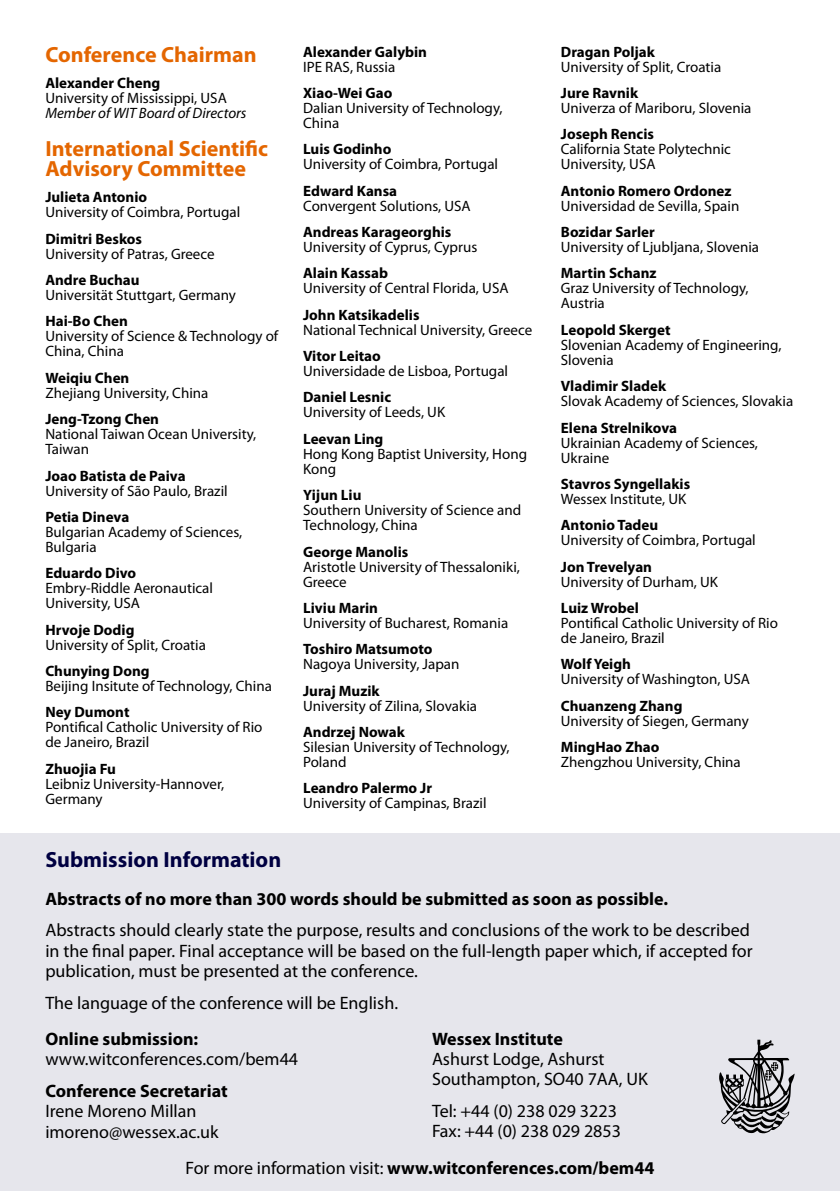
<style>
.page{position:relative;width:840px;height:1191px;background:#fff}
.page>*{position:absolute;margin:0;border:0;box-sizing:border-box;transform-origin:0 0}
.t1{font:700 22px/20.4px "Myriad Pro";color:#e46600}
.t2{font:700 22px "Myriad Pro";color:#000041}
.t3{font:18px/20.4px "Myriad Pro";color:#000}
.t4{font:700 18px "Myriad Pro";color:#000}
.t5{font:15px/15px "Myriad Pro";color:#000}
.t6{font:700 15px "Myriad Pro";color:#000}
.t7{font:italic 15px "Myriad Pro";color:#000}
.s1{font-weight:400}
</style>
<div class="page">
<div style="left:0;top:833px;width:839px;height:358px;background:#e6e6ec"></div>
<svg style="left:719px;top:1039px;width:75px;height:94px"></svg>
<h1 class="t1" style="left:45px;top:44px;width:212px">Conference Chairman</h1>
<p class="t6" style="left:45px;top:73px;width:116px">Alexander Cheng</p>
<p class="t5" style="left:45px;top:90px;width:183px">University of Mississippi, USA</p>
<p class="t7" style="left:45px;top:104px;width:202px">Member of WIT Board of Directors</p>
<h1 class="t1" style="left:45px;top:137px;width:224px">International Scientific<br>Advisory Committee</h1>
<p class="t6" style="left:45px;top:188px;width:103px">Julieta Antonio</p>
<p class="t5" style="left:45px;top:205px;width:196px">University of Coimbra, Portugal</p>
<p class="t6" style="left:45px;top:229px;width:98px">Dimitri Beskos</p>
<p class="t5" style="left:45px;top:246px;width:171px">University of Patras, Greece</p>
<p class="t6" style="left:45px;top:270px;width:96px">Andre Buchau</p>
<p class="t5" style="left:45px;top:287px;width:192px">Universität Stuttgart, Germany</p>
<p class="t6" style="left:45px;top:312px;width:84px">Hai-Bo Chen</p>
<p class="t5" style="left:45px;top:329px;width:234px">University of Science &amp; Technology of<br>China, China</p>
<p class="t6" style="left:45px;top:368px;width:85px">Weiqiu Chen</p>
<p class="t5" style="left:45px;top:385px;width:164px">Zhejiang University, China</p>
<p class="t6" style="left:45px;top:409px;width:115px">Jeng-Tzong Chen</p>
<p class="t5" style="left:45px;top:426px;width:212px">National Taiwan Ocean University,<br>Taiwan</p>
<p class="t6" style="left:45px;top:466px;width:142px">Joao Batista de Paiva</p>
<p class="t5" style="left:45px;top:483px;width:184px">University of São Paulo, Brazil</p>
<p class="t6" style="left:45px;top:507px;width:85px">Petia Dineva</p>
<p class="t5" style="left:45px;top:524px;width:198px">Bulgarian Academy of Sciences,<br>Bulgaria</p>
<p class="t6" style="left:45px;top:563px;width:92px">Eduardo Divo</p>
<p class="t5" style="left:45px;top:580px;width:169px">Embry-Riddle Aeronautical<br>University, USA</p>
<p class="t6" style="left:45px;top:620px;width:91px">Hrvoje Dodig</p>
<p class="t5" style="left:45px;top:637px;width:162px">University of Split, Croatia</p>
<p class="t6" style="left:45px;top:661px;width:106px">Chunying Dong</p>
<p class="t5" style="left:45px;top:678px;width:228px">Beijing Insitute of Technology, China</p>
<p class="t6" style="left:45px;top:702px;width:86px">Ney Dumont</p>
<p class="t5" style="left:45px;top:719px;width:218px">Pontifical Catholic University of Rio de Janeiro, Brazil</p>
<p class="t6" style="left:45px;top:759px;width:72px">Zhuojia Fu</p>
<p class="t5" style="left:45px;top:776px;width:180px">Leibniz University-Hannover,<br>Germany</p>
<p class="t6" style="left:303px;top:42px;width:125px">Alexander Galybin</p>
<p class="t5" style="left:303px;top:59px;width:94px">IPE RAS, Russia</p>
<p class="t6" style="left:303px;top:83px;width:91px">Xiao-Wei Gao</p>
<p class="t5" style="left:303px;top:100px;width:201px">Dalian University of Technology,<br>China</p>
<p class="t6" style="left:303px;top:139px;width:90px">Luis Godinho</p>
<p class="t5" style="left:303px;top:157px;width:196px">University of Coimbra, Portugal</p>
<p class="t6" style="left:303px;top:181px;width:95px">Edward Kansa</p>
<p class="t5" style="left:303px;top:198px;width:169px">Convergent Solutions, USA</p>
<p class="t6" style="left:303px;top:222px;width:150px">Andreas Karageorghis</p>
<p class="t5" style="left:303px;top:239px;width:175px">University of Cyprus, Cyprus</p>
<p class="t6" style="left:303px;top:263px;width:86px">Alain Kassab</p>
<p class="t5" style="left:303px;top:281px;width:207px">University of Central Florida, USA</p>
<p class="t6" style="left:303px;top:305px;width:118px">John Katsikadelis</p>
<p class="t5" style="left:303px;top:322px;width:230px">National Technical University, Greece</p>
<p class="t6" style="left:303px;top:346px;width:79px">Vitor Leitao</p>
<p class="t5" style="left:303px;top:363px;width:206px">Universidade de Lisboa, Portugal</p>
<p class="t6" style="left:303px;top:388px;width:89px">Daniel Lesnic</p>
<p class="t5" style="left:303px;top:405px;width:143px">University of Leeds, UK</p>
<p class="t6" style="left:303px;top:429px;width:82px">Leevan Ling</p>
<p class="t5" style="left:303px;top:446px;width:225px">Hong Kong Baptist University, Hong<br>Kong</p>
<p class="t6" style="left:303px;top:485px;width:60px">Yijun Liu</p>
<p class="t5" style="left:303px;top:502px;width:219px">Southern University of Science and<br>Technology, China</p>
<p class="t6" style="left:303px;top:542px;width:107px">George Manolis</p>
<p class="t5" style="left:303px;top:559px;width:218px">Aristotle University of Thessaloniki,<br>Greece</p>
<p class="t6" style="left:303px;top:598px;width:76px">Liviu Marin</p>
<p class="t5" style="left:303px;top:615px;width:206px">University of Bucharest, Romania</p>
<p class="t6" style="left:303px;top:639px;width:131px">Toshiro Matsumoto</p>
<p class="t5" style="left:303px;top:656px;width:158px">Nagoya University, Japan</p>
<p class="t6" style="left:303px;top:681px;width:78px">Juraj Muzik</p>
<p class="t5" style="left:303px;top:698px;width:175px">University of Zilina, Slovakia</p>
<p class="t6" style="left:303px;top:722px;width:103px">Andrzej Nowak</p>
<p class="t5" style="left:303px;top:739px;width:208px">Silesian University of Technology,<br>Poland</p>
<p class="t6" style="left:303px;top:778px;width:130px">Leandro Palermo Jr</p>
<p class="t5" style="left:303px;top:795px;width:185px">University of Campinas, Brazil</p>
<p class="t6" style="left:560px;top:42px;width:96px">Dragan Poljak</p>
<p class="t5" style="left:560px;top:59px;width:162px">University of Split, Croatia</p>
<p class="t6" style="left:560px;top:83px;width:79px">Jure Ravnik</p>
<p class="t5" style="left:560px;top:100px;width:192px">Univerza of Mariboru, Slovenia</p>
<p class="t6" style="left:560px;top:124px;width:95px">Joseph Rencis</p>
<p class="t5" style="left:560px;top:142px;width:171px">California State Polytechnic<br>University, USA</p>
<p class="t6" style="left:560px;top:181px;width:172px">Antonio Romero Ordonez</p>
<p class="t5" style="left:560px;top:198px;width:180px">Universidad de Sevilla, Spain</p>
<p class="t6" style="left:560px;top:222px;width:95px">Bozidar Sarler</p>
<p class="t5" style="left:560px;top:239px;width:200px">University of Ljubljana, Slovenia</p>
<p class="t6" style="left:560px;top:264px;width:97px">Martin Schanz</p>
<p class="t5" style="left:560px;top:281px;width:189px">Graz University of Technology,<br>Austria</p>
<p class="t6" style="left:560px;top:320px;width:111px">Leopold Skerget</p>
<p class="t5" style="left:560px;top:337px;width:222px">Slovenian Academy of Engineering,<br>Slovenia</p>
<p class="t6" style="left:560px;top:376px;width:107px">Vladimir Sladek</p>
<p class="t5" style="left:560px;top:393px;width:234px">Slovak Academy of Sciences, Slovakia</p>
<p class="t6" style="left:560px;top:418px;width:118px">Elena Strelnikova</p>
<p class="t5" style="left:560px;top:435px;width:198px">Ukrainian Academy of Sciences,<br>Ukraine</p>
<p class="t6" style="left:560px;top:474px;width:131px">Stavros Syngellakis</p>
<p class="t5" style="left:560px;top:491px;width:127px">Wessex Institute, UK</p>
<p class="t6" style="left:560px;top:515px;width:99px">Antonio Tadeu</p>
<p class="t5" style="left:560px;top:532px;width:196px">University of Coimbra, Portugal</p>
<p class="t6" style="left:560px;top:557px;width:93px">Jon Trevelyan</p>
<p class="t5" style="left:560px;top:574px;width:159px">University of Durham, UK</p>
<p class="t6" style="left:560px;top:598px;width:80px">Luiz Wrobel</p>
<p class="t5" style="left:560px;top:615px;width:218px">Pontifical Catholic University of Rio de Janeiro, Brazil</p>
<p class="t6" style="left:560px;top:654px;width:72px">Wolf Yeigh</p>
<p class="t5" style="left:560px;top:671px;width:190px">University of Washington, USA</p>
<p class="t6" style="left:560px;top:696px;width:123px">Chuanzeng Zhang</p>
<p class="t5" style="left:560px;top:713px;width:189px">University of Siegen, Germany</p>
<p class="t6" style="left:560px;top:737px;width:100px">MingHao Zhao</p>
<p class="t5" style="left:560px;top:754px;width:181px">Zhengzhou University, China</p>
<h1 class="t2" style="left:45px;top:845px;width:237px">Submission Information</h1>
<p class="t4" style="left:45px;top:887px;width:624px">Abstracts of no more than 300 words should be submitted as soon as possible.</p>
<p class="t3" style="left:45px;top:920px;width:708px">Abstracts should clearly state the purpose, results and conclusions of the work to be described in the final paper. Final acceptance will be based on the full-length paper which, if accepted for publication, must be presented at the conference.</p>
<p class="t3" style="left:45px;top:992px;width:354px">The language of the conference will be English.</p>
<p class="t4" style="left:45px;top:1026px;width:154px">Online submission:</p>
<p class="t3" style="left:45px;top:1048px;width:254px">www.witconferences.com/bem44</p>
<p class="t4" style="left:45px;top:1078px;width:184px">Conference Secretariat</p>
<p class="t3" style="left:45px;top:1100px;width:174px">Irene Moreno Millan imoreno@wessex.ac.uk</p>
<p class="t4" style="left:432px;top:1026px;width:132px">Wessex Institute</p>
<p class="t3" style="left:432px;top:1048px;width:217px">Ashurst Lodge, Ashurst<br>Southampton, SO40 7AA, UK</p>
<p class="t3" style="left:432px;top:1100px;width:190px">Tel: +44 (0) 238 029 3223<br>Fax: +44 (0) 238 029 2853</p>
<p class="t4" style="left:185px;top:1156px;width:470px"><span class="s1">For more information visit:</span> www.witconferences.com/bem44</p>
</div>
